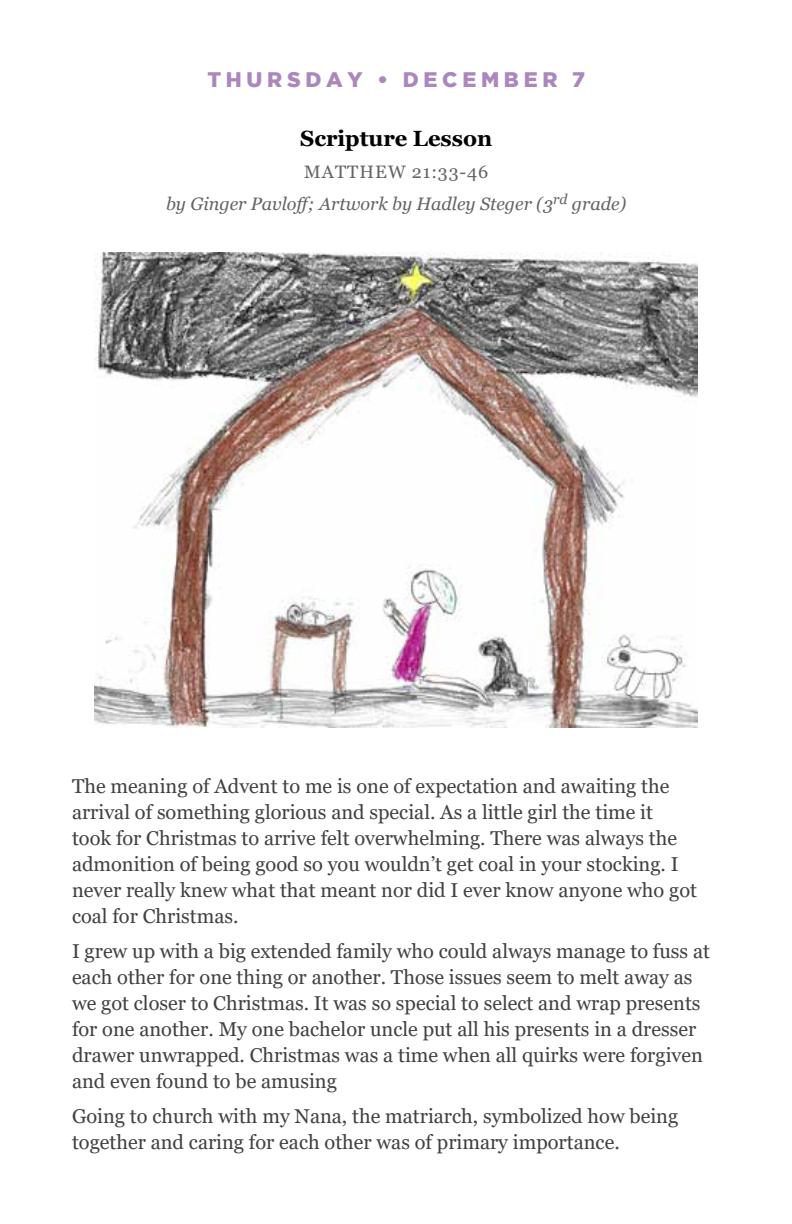
<style>
.page{position:relative;width:792px;height:1224px;background:#fff}
.page>*{position:absolute;margin:0;border:0;box-sizing:border-box;transform-origin:0 0}
.t1{font:700 22px "Georgia";color:#000}
.t2{font:900 21px "Gotham";letter-spacing:.225em;color:#ac87bd}
.t3{font:20px/26px "Georgia";color:#414042}
.t4{font:italic 18px/32px "Georgia";color:#636466;text-align:center}
.s1{font-style:normal}
</style>
<div class="page">
<img style="left:94px;top:253px;width:604px;height:474px">
<p class="t2" style="left:207px;top:68px;width:379px">THURSDAY • DECEMBER 7</p>
<p class="t1" style="left:300px;top:125px;width:194px">Scripture Lesson</p>
<p class="t4" style="left:166px;top:156px;width:462px"><span class="s1">MATTHEW 21:33-46<br></span>by Ginger Pavloff; Artwork by Hadley Steger (3<sup>rd</sup> grade)</p>
<p class="t3" style="left:72px;top:773px;width:627px">The meaning of Advent to me is one of expectation and awaiting the arrival of something glorious and special. As a little girl the time it took for Christmas to arrive felt overwhelming. There was always the admonition of being good so you wouldn’t get coal in your stocking. I never really knew what that meant nor did I ever know anyone who got coal for Christmas.</p>
<p class="t3" style="left:72px;top:938px;width:640px">I grew up with a big extended family who could always manage to fuss at each other for one thing or another. Those issues seem to melt away as we got closer to Christmas. It was so special to select and wrap presents for one another. My one bachelor uncle put all his presents in a dresser drawer unwrapped. Christmas was a time when all quirks were forgiven and even found to be amusing</p>
<p class="t3" style="left:72px;top:1103px;width:608px">Going to church with my Nana, the matriarch, symbolized how being together and caring for each other was of primary importance.</p>
</div>
